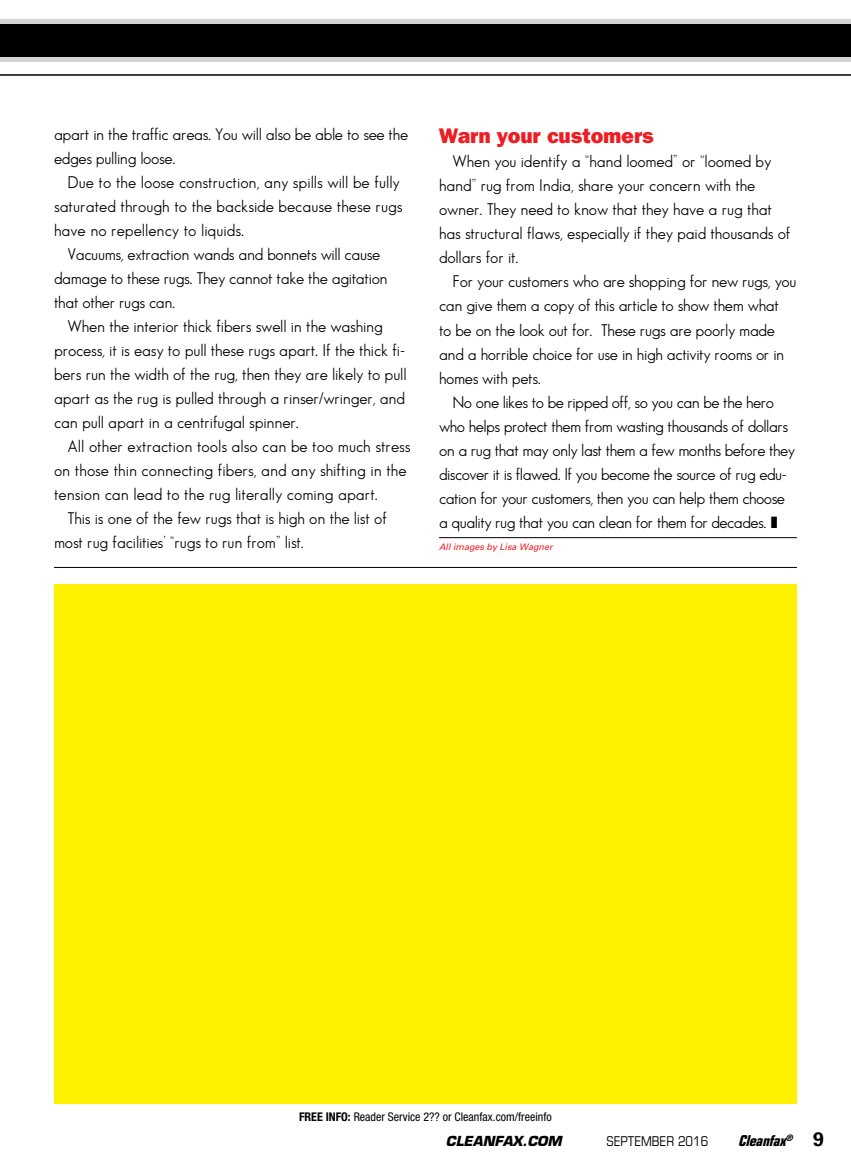
<style>
.page{position:relative;width:851px;height:1175px;background:#fff}
.page>*{position:absolute;margin:0;border:0;box-sizing:border-box;transform-origin:0 0}
.t1{font:800 21px "Franklin Gothic IT Cby BT";letter-spacing:-.01em;color:#ed1d24}
.t2{font:16.5px/24px "Sans Serif";letter-spacing:-.01em;color:#000}
.t3{font:16.5px/24px "Sans Serif";letter-spacing:-.03em;color:#000}
.t4{font:italic 700 condensed 15px "Eurostile";color:#000}
.t5{font:condensed 13.5px "Eurostile";color:#000}
.t6{font:italic 700 13.5px "Eurostile";color:#000}
.t7{font:condensed 12px "Helvetica Neue";color:#000}
.t8{font:italic 9px "Univers";color:#ed1d24}
.s1{font-weight:700}
.s2{font-family:"Univers";font-style:normal;font-stretch:normal;font-size:19.5px}
</style>
<div class="page">
<hr style="left:439px;top:537px;width:357px;height:1px;background:#000">
<div style="left:54px;top:584px;width:742px;height:520px;background:#fff200"></div>
<hr style="left:54px;top:567px;width:742px;height:1px;background:#000">
<div style="left:0;top:19px;width:850px;height:43px;background:#d1d3d4"></div>
<div style="left:0;top:24px;width:850px;height:33px;background:#000"></div>
<hr style="left:0;top:74px;width:850px;height:2px;background:#000">
<p class="t2" style="left:54px;top:122px;width:355px">apart in the traffic areas. You will also be able to see the edges pulling loose.</p>
<p class="t2" style="left:54px;top:170px;width:350px;text-indent:13px">Due to the loose construction, any spills will be fully saturated through to the backside because these rugs have no repellency to liquids.</p>
<p class="t2" style="left:54px;top:242px;width:335px;text-indent:13px">Vacuums, extraction wands and bonnets will cause damage to these rugs. They cannot take the agitation that other rugs can.</p>
<p class="t2" style="left:54px;top:314px;width:354px;text-indent:13px">When the interior thick fibers swell in the washing process, it is easy to pull these rugs apart. If the thick fi&shy;bers run the width of the rug, then they are likely to pull apart as the rug is pulled through a rinser/wringer, and can pull apart in a centrifugal spinner.</p>
<p class="t2" style="left:54px;top:434px;width:358px;text-indent:13px">All other extraction tools also can be too much stress on those thin connecting fibers, and any shifting in the tension can lead to the rug literally coming apart.</p>
<p class="t2" style="left:54px;top:506px;width:334px;text-indent:13px">This is one of the few rugs that is high on the list of most rug facilities’ “rugs to run from” list.</p>
<p class="t1" style="left:439px;top:122px;width:216px">Warn your customers</p>
<p class="t2" style="left:439px;top:149px;width:353px;text-indent:13px">When you identify a “hand loomed” or “loomed by hand” rug from India, share your concern with the owner. They need to know that they have a rug that has structural flaws, especially if they paid thousands of dollars for it.</p>
<p class="t2" style="left:439px;top:269px;width:359px;text-indent:13px">For your customers who are shopping for new rugs, you can give them a copy of this article to show them what<br>to be on the look out for. These rugs are poorly made and a horrible choice for use in high activity rooms or in homes with pets.</p>
<p class="t3" style="left:439px;top:389px;width:357px;text-indent:13px">No one likes to be ripped off, so you can be the hero who helps protect them from wasting thousands of dollars on a rug that may only last them a few months before they discover it is flawed. If you become the source of rug edu&shy;cation for your customers, then you can help them choose a quality rug that you can clean for them for decades.</p>
<p class="t8" style="left:439px;top:541px;width:115px">All images by Lisa Wagner</p>
<p class="t7" style="left:299px;top:1109px;width:254px"><span class="s1">FREE INFO:</span> Reader Service 2?? or Cleanfax.com/freeinfo</p>
<p class="t6" style="left:446px;top:1133px;width:117px">CLEANFAX.COM</p>
<p class="t5" style="left:606px;top:1133px;width:103px">SEPTEMBER 2016</p>
<p class="t4" style="left:738px;top:1132px;width:87px">Cleanfax<sup>®</sup> <span class="s2">9</span></p>
</div>
